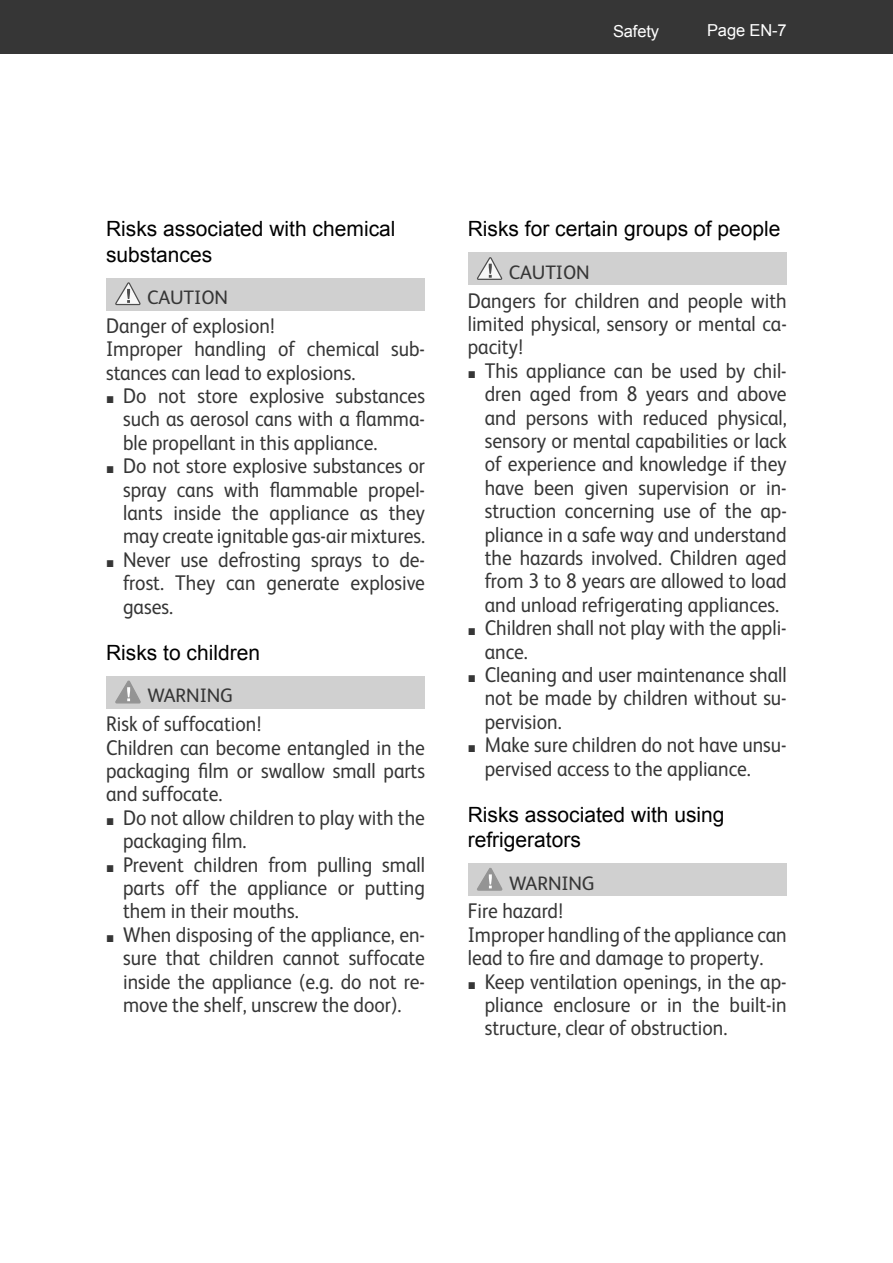
<style>
.page{position:relative;width:893px;height:1263px;background:#fff}
.page>*{position:absolute;margin:0;border:0;box-sizing:border-box;transform-origin:0 0}
.t1{font:21.3px/23.4px "FS Albert";color:#363636;text-align:justify;scale:.92 1}
.t2{font:21px/25.2px "Arial";color:#000}
.t3{font:19.5px "FS Albert";letter-spacing:-.005em;color:#363636}
.t4{font:16.5px "Arial";letter-spacing:-.01em;color:#fff}
.s1{font-family:"Arial";font-size:14.7px}
</style>
<div class="page">
<div style="left:0;top:0;width:893px;height:54px;background:#363636"></div>
<div style="left:106px;top:278px;width:319px;height:33px;background:#d0d0d0"></div>
<div style="left:106px;top:676px;width:319px;height:33px;background:#d0d0d0"></div>
<svg style="left:115px;top:282px;width:26px;height:23px"></svg>
<svg style="left:116px;top:680px;width:25px;height:24px"></svg>
<div style="left:468px;top:252px;width:319px;height:33px;background:#d0d0d0"></div>
<div style="left:468px;top:863px;width:319px;height:33px;background:#d0d0d0"></div>
<svg style="left:477px;top:257px;width:25px;height:23px"></svg>
<svg style="left:477px;top:868px;width:26px;height:23px"></svg>
<p class="t4" style="left:613px;top:22px;width:48px">Safety</p>
<p class="t4" style="left:707px;top:22px;width:81px">Page EN-7</p>
<p class="t2" style="left:106px;top:217px;width:291px">Risks associated with chemical substances</p>
<p class="t3" style="left:147px;top:290px;width:82px">CAUTION</p>
<p class="t1" style="left:106px;top:316px;width:348px;text-align:left">Danger of explosion!<br>Improper handling of chemical sub&shy;stances can lead to explosions.</p>
<p class="t1" style="left:123px;top:386px;width:330px;text-indent:-17px"><span class="s1">■</span> Do not store explosive substances such as aerosol cans with a flamma&shy;ble propellant in this appliance.</p>
<p class="t1" style="left:123px;top:456px;width:330px;text-indent:-17px"><span class="s1">■</span> Do not store explosive substances or spray cans with flammable propel&shy;lants inside the appliance as they may create ignitable gas-air mixtures.</p>
<p class="t1" style="left:123px;top:550px;width:330px;text-indent:-17px"><span class="s1">■</span> Never use defrosting sprays to de&shy;frost. They can generate explosive gases.</p>
<p class="t2" style="left:106px;top:640px;width:156px">Risks to children</p>
<p class="t3" style="left:147px;top:688px;width:87px">WARNING</p>
<p class="t1" style="left:106px;top:714px;width:348px;text-align:left">Risk of suffocation!<br>Children can become entangled in the packaging film or swallow small parts and suffocate.</p>
<p class="t1" style="left:123px;top:808px;width:330px;text-indent:-17px"><span class="s1">■</span> Do not allow children to play with the packaging film.</p>
<p class="t1" style="left:123px;top:854px;width:330px;text-indent:-17px"><span class="s1">■</span> Prevent children from pulling small parts off the appliance or putting them in their mouths.</p>
<p class="t1" style="left:123px;top:925px;width:330px;text-indent:-17px"><span class="s1">■</span> When disposing of the appliance, en&shy;sure that children cannot suffocate inside the appliance (e.g. do not re&shy;move the shelf, unscrew the door).</p>
<p class="t2" style="left:468px;top:217px;width:314px">Risks for certain groups of people</p>
<p class="t3" style="left:509px;top:265px;width:82px">CAUTION</p>
<p class="t1" style="left:468px;top:290px;width:348px">Dangers for children and people with limited physical, sensory or mental ca&shy;pacity!</p>
<p class="t1" style="left:485px;top:361px;width:330px;text-indent:-17px"><span class="s1">■</span> This appliance can be used by chil&shy;dren aged from 8 years and above and persons with reduced physical, sensory or mental capabilities or lack of experience and knowledge if they have been given supervision or in&shy;struction concerning use of the ap&shy;pliance in a safe way and understand the hazards involved. Children aged from 3 to 8 years are allowed to load and unload refrigerating appliances.</p>
<p class="t1" style="left:485px;top:618px;width:330px;text-indent:-17px"><span class="s1">■</span> Children shall not play with the appli&shy;ance.</p>
<p class="t1" style="left:485px;top:665px;width:330px;text-indent:-17px"><span class="s1">■</span> Cleaning and user maintenance shall not be made by children without su&shy;pervision.</p>
<p class="t1" style="left:485px;top:735px;width:330px;text-indent:-17px"><span class="s1">■</span> Make sure children do not have unsu&shy;pervised access to the appliance.</p>
<p class="t2" style="left:468px;top:802px;width:258px">Risks associated with using refrigerators</p>
<p class="t3" style="left:509px;top:876px;width:87px">WARNING</p>
<p class="t1" style="left:468px;top:901px;width:348px;text-align:left">Fire hazard!<br>Improper handling of the appliance can lead to fire and damage to property.</p>
<p class="t1" style="left:485px;top:971px;width:330px;text-indent:-17px"><span class="s1">■</span> Keep ventilation openings, in the ap&shy;pliance enclosure or in the built-in structure, clear of obstruction.</p>
</div>
